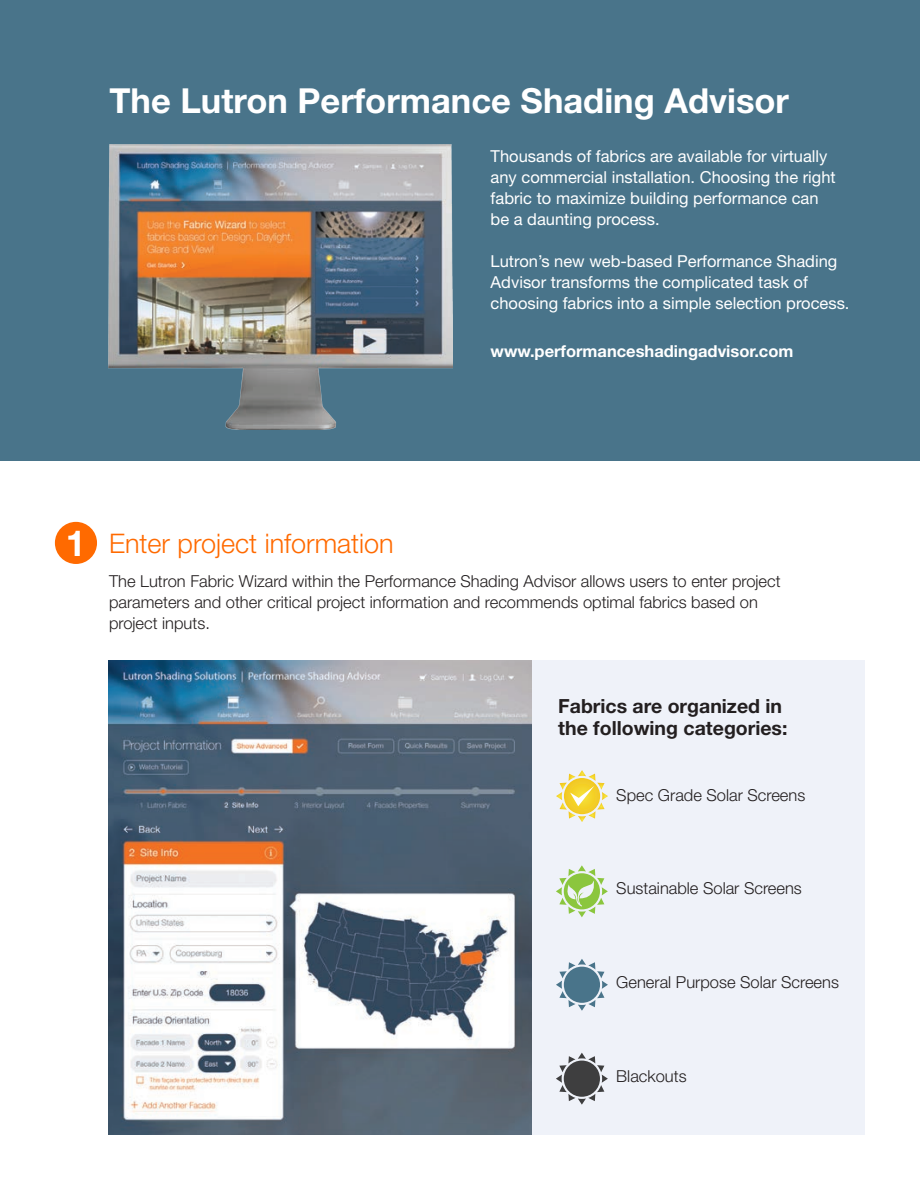
<style>
.page{position:relative;width:920px;height:1187px;background:#fff}
.page>*{position:absolute;margin:0;border:0;box-sizing:border-box;transform-origin:0 0}
.t1{font:700 36px "Helvetica Neue LT Std";color:#fff}
.t2{font:700 34.5px "Helvetica Neue LT Std";color:#fff}
.a-head_orange{font:300 27px "Helvetica Neue LT Std";color:#ff6a00}
.text{font:700 19.5px/22.5px "Helvetica Neue LT Std";color:#231f20}
.text-2{font:16.5px/21px "Helvetica Neue LT Std";color:#fff}
.text-3{font:300 16.5px/21px "Helvetica Neue LT Std";color:#231f20}
.b-head_black{font:300 16.5px "Helvetica Neue LT Std";color:#231f20}
.b-head_black-2{font:700 16.5px "Helvetica Neue LT Std";color:#fff}
</style>
<div class="page">
<div style="left:109px;top:660px;width:755px;height:474px;background:#eff2f9"></div>
<div style="left:0;top:0;width:919px;height:461px;background:#49748a"></div>
<svg style="left:556px;top:1053px;width:52px;height:52px"></svg>
<div style="left:564px;top:1061px;width:36px;height:36px;background:#3e3e3f;border-radius:50%"></div>
<img style="left:108px;top:145px;width:345px;height:284px">
<img style="left:109px;top:660px;width:423px;height:474px">
<svg style="left:556px;top:959px;width:52px;height:52px"></svg>
<div style="left:564px;top:967px;width:36px;height:36px;background:#49748a;border-radius:50%"></div>
<div style="left:55px;top:522px;width:42px;height:42px;background:#ff6a00;border-radius:50%"></div>
<svg style="left:556px;top:770px;width:52px;height:52px"></svg>
<svg style="left:556px;top:865px;width:52px;height:52px"></svg>
<p class="t2" style="left:110px;top:80px;width:681px">The Lutron Performance Shading Advisor</p>
<p class="text-2" style="left:490px;top:145px;width:347px">Thousands of fabrics are available for virtually any commercial installation. Choosing the right fabric to maximize building performance can be a daunting process.</p>
<p class="text-2" style="left:490px;top:250px;width:360px">Lutron’s new web-based Performance Shading<br>Advisor transforms the complicated task of choosing fabrics into a simple selection process.</p>
<p class="b-head_black-2" style="left:490px;top:341px;width:304px">www.performanceshadingadvisor.com</p>
<p class="t1" style="left:66px;top:521px;width:22px">1</p>
<p class="a-head_orange" style="left:109px;top:527px;width:286px">Enter project information</p>
<p class="text-3" style="left:109px;top:571px;width:673px">The Lutron Fabric Wizard within the Performance Shading Advisor allows users to enter project parameters and other critical project information and recommends optimal fabrics based on project inputs.</p>
<p class="text" style="left:558px;top:694px;width:231px">Fabrics are organized in the following categories:</p>
<p class="b-head_black" style="left:616px;top:785px;width:190px">Spec Grade Solar Screens</p>
<p class="b-head_black" style="left:616px;top:879px;width:187px">Sustainable Solar Screens</p>
<p class="b-head_black" style="left:616px;top:972px;width:224px">General Purpose Solar Screens</p>
<p class="b-head_black" style="left:616px;top:1066px;width:72px">Blackouts</p>
</div>
